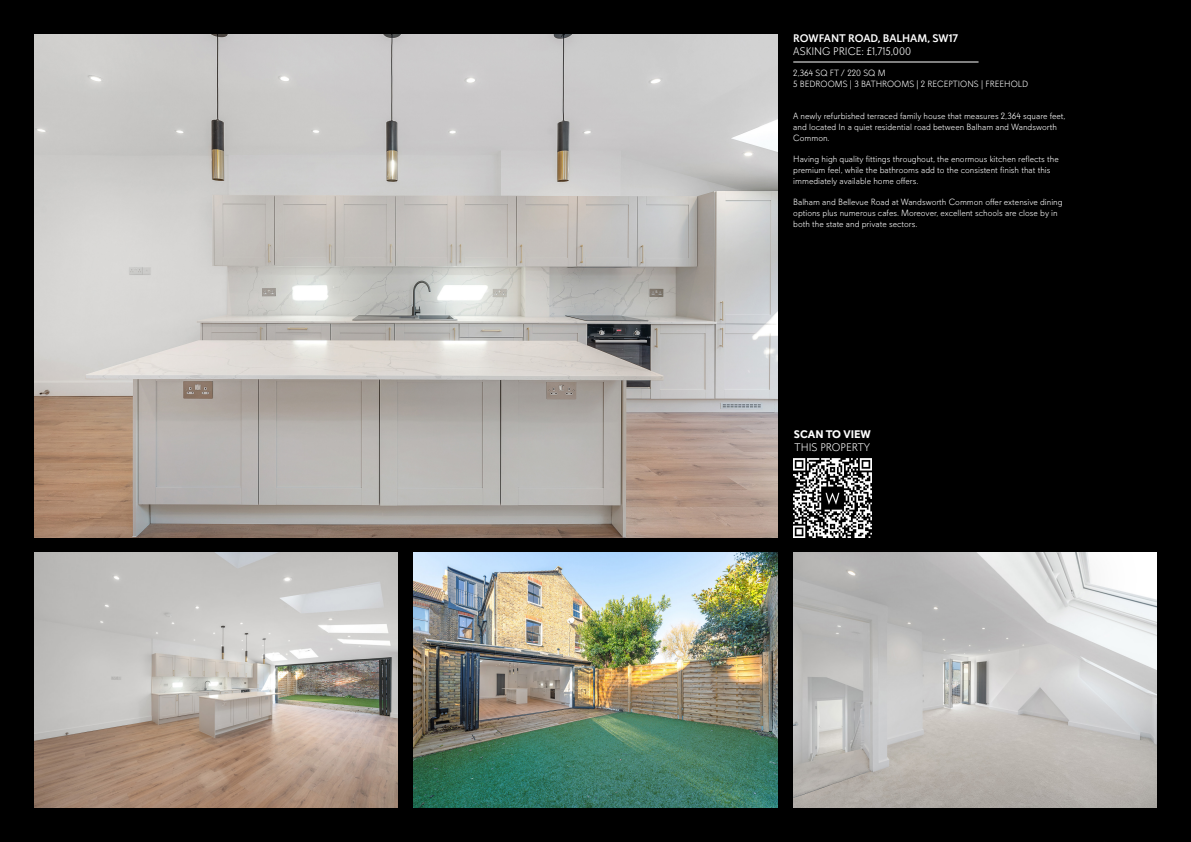
<style>
.page{position:relative;width:1191px;height:842px;background:#000}
.page>*{position:absolute;margin:0;border:0;box-sizing:border-box;transform-origin:0 0}
.t1{font:300 11px "Davis Sans";color:#fff}
.t2{font:500 11px "Davis Sans";color:#fff}
.t3{font:700 11px "Davis Sans";color:#fff}
.t4{font:300 9px/10.8px "Davis Sans";color:#fff}
</style>
<div class="page">
<img style="left:793px;top:553px;width:364px;height:254px">
<img style="left:34px;top:553px;width:364px;height:254px">
<img style="left:34px;top:34px;width:743px;height:503px">
<img style="left:414px;top:553px;width:363px;height:254px">
<hr style="left:793px;top:62px;width:185px;height:1px;background:#fff">
<img style="left:793px;top:459px;width:78px;height:78px">
<p class="t2" style="left:793px;top:32px;width:166px">ROWFANT ROAD, BALHAM, SW17</p>
<p class="t1" style="left:793px;top:46px;width:119px">ASKING PRICE: £1,715,000</p>
<p class="t4" style="left:793px;top:68px;width:94px">2,364 SQ FT / 220 SQ M</p>
<p class="t4" style="left:793px;top:78px;width:236px">5 BEDROOMS | 3 BATHROOMS | 2 RECEPTIONS | FREEHOLD</p>
<p class="t4" style="left:793px;top:111px;width:274px">A newly refurbished terraced family house that measures 2,364 square feet, and located In a quiet residential road between Balham and Wandsworth<br>Common.</p>
<p class="t4" style="left:793px;top:154px;width:267px">Having high quality fittings throughout, the enormous kitchen reflects the premium feel, while the bathrooms add to the consistent finish that this immediately available home offers.</p>
<p class="t4" style="left:793px;top:197px;width:271px">Balham and Bellevue Road at Wandsworth Common offer extensive dining options plus numerous cafes. Moreover, excellent schools are close by in both the state and private sectors.</p>
<p class="t3" style="left:794px;top:427px;width:78px">SCAN TO VIEW</p>
<p class="t1" style="left:794px;top:441px;width:77px">THIS PROPERTY</p>
</div>
